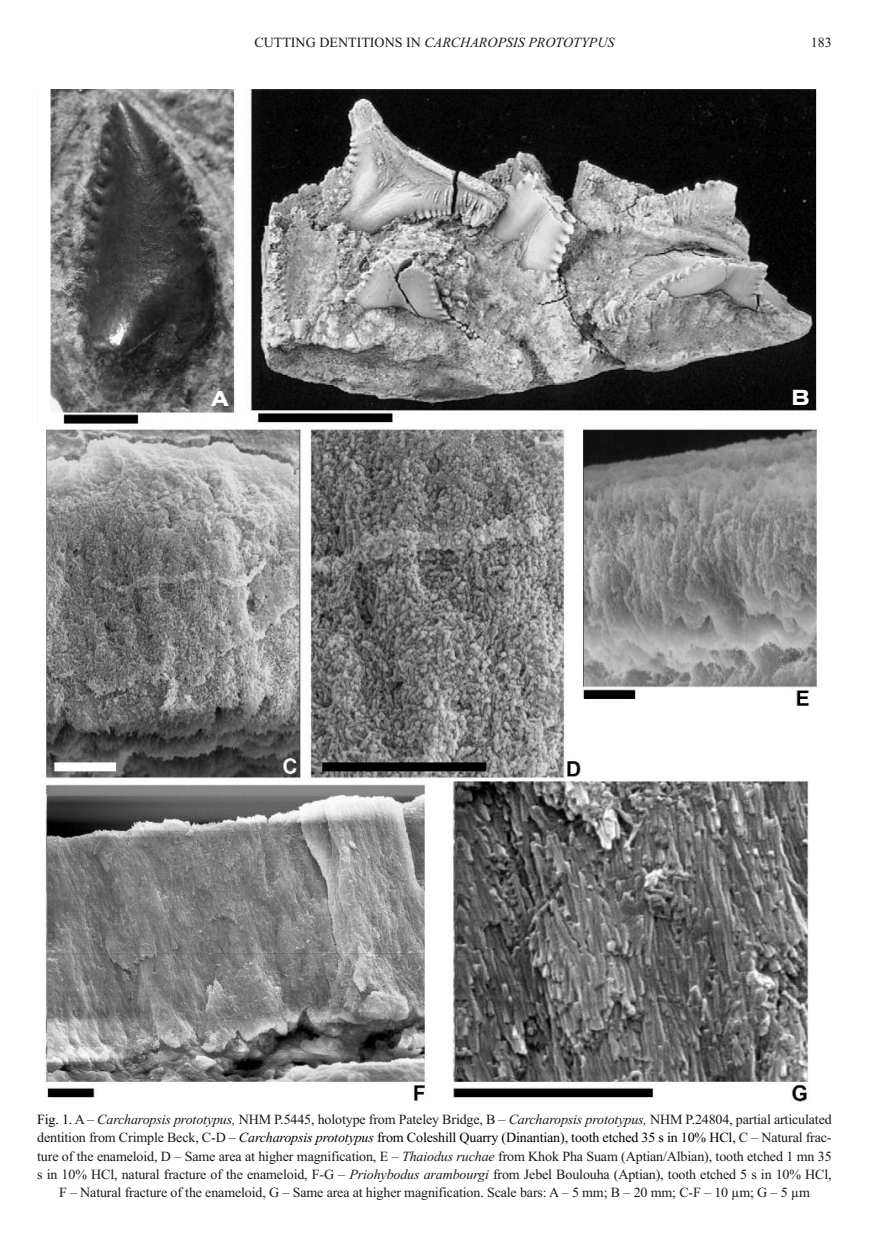
<style>
.page{position:relative;width:869px;height:1241px;background:#fff}
.page>*{position:absolute;margin:0;border:0;box-sizing:border-box;transform-origin:0 0}
.t1{font:700 21px "Swis 721 Ex EU";color:#fff}
.t2{font:14px/18.4px "Times New Roman";letter-spacing:-.01em;color:#191919;text-align:center}
.t3{font:italic 14px "Times New Roman";color:#191919}
.s1{font-style:normal}
.s2{color:#000}
.s3{font-style:italic}
.s4{font-style:italic;color:#000}
</style>
<div class="page">
<img style="left:45px;top:89px;width:773px;height:1015px">
<p class="t3" style="left:254px;top:34px;width:361px"><span class="s1">CUTTING DENTITIONS IN</span> CARCHAROPSIS PROTOTYPUS</p>
<p class="t2" style="left:810px;top:33px;width:22px">183</p>
<h1 class="t1" style="left:212px;top:386px;width:18px">A</h1>
<h1 class="t1" style="left:791px;top:384px;width:19px">B</h1>
<p class="t2" style="left:37px;top:1109px;width:795px"><span class="s2">Fig. 1.</span> A – <span class="s3">Carcharopsis prototypus,</span> NHM P.5445, holotype from Pateley Bridge, B – <span class="s3">Carcharopsis prototypus,</span> NHM P.24804, partial articulated dentition from Crimple Beck, C-D <span class="s2">–</span> <span class="s4">Carcharopsis prototypus</span> <span class="s2">from Coleshill Quarry (Dinantian), tooth etched 35 s in 10% HCl,</span> C – Natural frac&shy;ture of the enameloid, D – Same area at higher magnification, E – <span class="s3">Thaiodus ruchae</span> from Khok Pha Suam (Aptian/Albian), tooth etched 1 mn 35 s in 10% HCl, natural fracture of the enameloid, F-G – <span class="s3">Priohybodus arambourgi</span> from Jebel Boulouha (Aptian), tooth etched 5 s in 10% HCl, F – Natural fracture of the enameloid, G – Same area at higher magnification. Scale bars: A – 5 mm; B – 20 mm; C-F – 10 µm; G – 5 µm</p>
</div>
